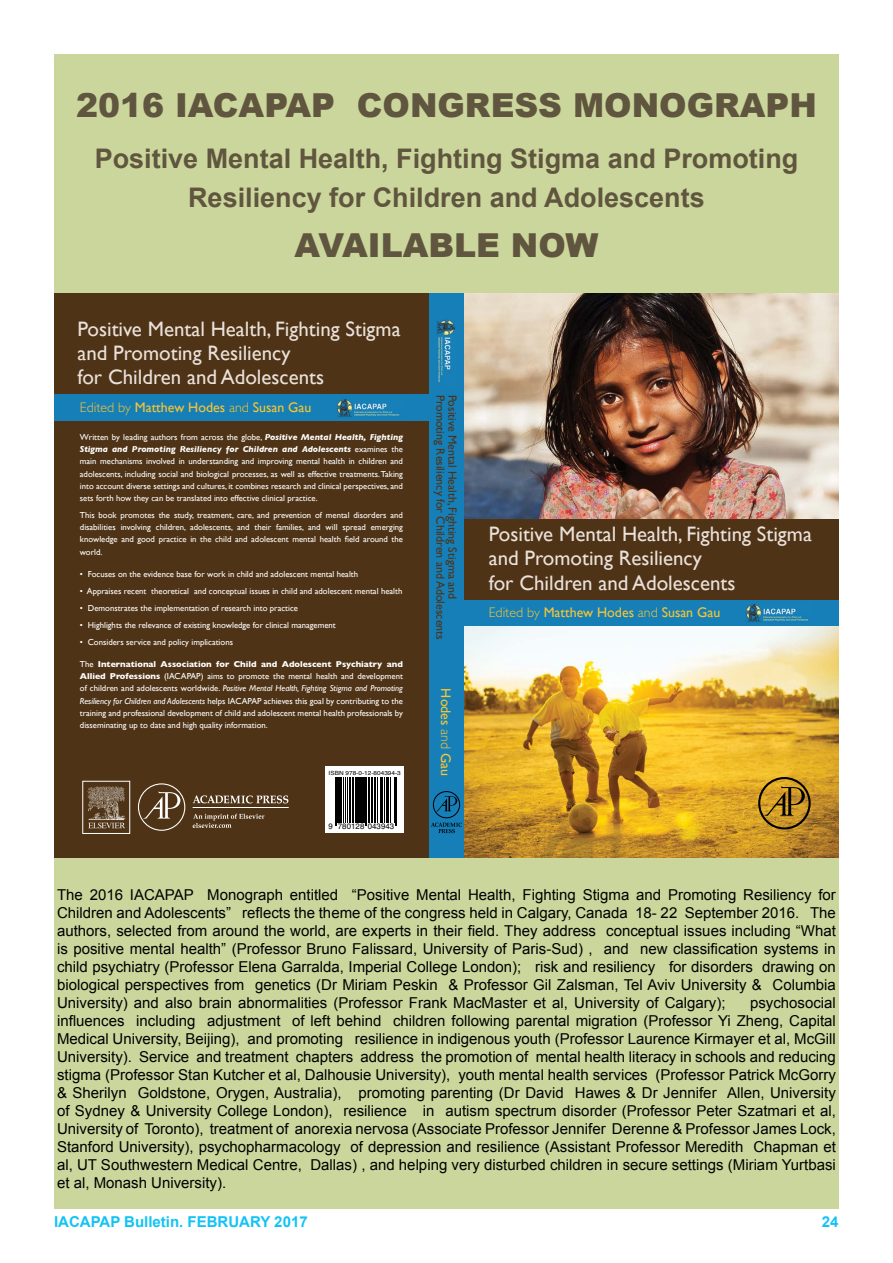
<style>
.page{position:relative;width:893px;height:1263px;background:#fff}
.page>*{position:absolute;margin:0;border:0;box-sizing:border-box;transform-origin:0 0}
.t1{font:900 33px "Arial";color:#60553e}
.t2{font:700 27px/39.6px "Arial";color:#60553e;text-align:center}
.t3{font:20.85px/24.3px "Gill Sans";color:#eae1da}
.t4{font:15px/18px "Arial";color:#000;text-align:justify}
.t5{font:700 15px "Arial";color:#12c3f4}
.t6{font:13.95px "Gill Sans";color:#f9c530}
.t7{font:11.85px "Gill Sans";color:#4f3316}
.t8{font:8.7px/12.1px "Gill Sans";color:#fff;text-align:justify}
.t9{font:7.95px "Helvetica";letter-spacing:.01em;color:#000}
.t10{font:5.7px "Helvetica";color:#000;scale:1.13 1}
.s1{font-weight:300}
.s2{font-weight:700;font-style:italic}
.s3{font-weight:700}
.s4{font-style:italic}
</style>
<div class="page">
<div style="left:54px;top:54px;width:785px;height:1155px;background:#cbd69c"></div>
<div style="left:412px;top:293px;width:63px;height:565px;background:#167fb8"></div>
<div style="left:464px;top:318px;width:375px;height:443px;background:#4f3316"></div>
<div style="left:54px;top:293px;width:375px;height:565px;background:#4f3316"></div>
<div style="left:464px;top:600px;width:375px;height:114px;background:#167fb8"></div>
<div style="left:54px;top:395px;width:375px;height:26px;background:#167fb8"></div>
<img style="left:745px;top:603px;width:64px;height:20px">
<img style="left:336px;top:398px;width:64px;height:19px">
<img style="left:436px;top:319px;width:20px;height:64px">
<img style="left:464px;top:293px;width:375px;height:226px">
<img style="left:464px;top:627px;width:375px;height:231px">
<div style="left:325px;top:766px;width:79px;height:67px;background:#fff"></div>
<hr style="left:335px;top:777px;width:1px;height:49px;background:#000">
<hr style="left:336px;top:777px;width:1px;height:49px;background:#000">
<hr style="left:338px;top:777px;width:2px;height:46px;background:#000">
<hr style="left:340px;top:777px;width:2px;height:46px;background:#000">
<hr style="left:344px;top:777px;width:1px;height:46px;background:#000">
<hr style="left:346px;top:777px;width:1px;height:46px;background:#000">
<hr style="left:347px;top:777px;width:1px;height:46px;background:#000">
<hr style="left:349px;top:777px;width:2px;height:46px;background:#000">
<hr style="left:352px;top:777px;width:1px;height:46px;background:#000">
<hr style="left:355px;top:777px;width:1px;height:46px;background:#000">
<hr style="left:357px;top:777px;width:1px;height:46px;background:#000">
<hr style="left:358px;top:777px;width:2px;height:46px;background:#000">
<hr style="left:360px;top:777px;width:2px;height:46px;background:#000">
<hr style="left:362px;top:777px;width:2px;height:46px;background:#000">
<hr style="left:365px;top:777px;width:1px;height:49px;background:#000">
<hr style="left:366px;top:777px;width:1px;height:49px;background:#000">
<hr style="left:368px;top:777px;width:2px;height:46px;background:#000">
<hr style="left:371px;top:777px;width:1px;height:46px;background:#000">
<hr style="left:372px;top:777px;width:1px;height:46px;background:#000">
<hr style="left:374px;top:777px;width:1px;height:46px;background:#000">
<hr style="left:377px;top:777px;width:1px;height:46px;background:#000">
<hr style="left:380px;top:777px;width:1px;height:46px;background:#000">
<hr style="left:381px;top:777px;width:2px;height:46px;background:#000">
<hr style="left:384px;top:777px;width:1px;height:46px;background:#000">
<hr style="left:386px;top:777px;width:1px;height:46px;background:#000">
<hr style="left:387px;top:777px;width:2px;height:46px;background:#000">
<hr style="left:390px;top:777px;width:1px;height:46px;background:#000">
<hr style="left:394px;top:777px;width:1px;height:46px;background:#000">
<hr style="left:395px;top:777px;width:1px;height:49px;background:#000">
<hr style="left:396px;top:777px;width:1px;height:49px;background:#000">
<svg style="left:193px;top:795px;width:95px;height:8px"></svg>
<hr style="left:193px;top:807px;width:96px;height:1px;background:#fff">
<div style="left:138px;top:783px;width:47px;height:48px;border:1px solid #fff;border-radius:50%"></div>
<svg style="left:143px;top:791px;width:38px;height:27px"></svg>
<svg style="left:87px;top:786px;width:39px;height:42px"></svg>
<div style="left:83px;top:781px;width:47px;height:53px;border:1px solid #fff"></div>
<svg style="left:193px;top:814px;width:71px;height:14px"></svg>
<div style="left:758px;top:777px;width:53px;height:52px;border:2px solid #000;border-radius:50%"></div>
<svg style="left:765px;top:786px;width:40px;height:30px"></svg>
<div style="left:433px;top:791px;width:27px;height:27px;border:1px solid #000;border-radius:50%"></div>
<svg style="left:436px;top:796px;width:21px;height:15px"></svg>
<svg style="left:431px;top:823px;width:31px;height:10px"></svg>
<p class="t1" style="left:76px;top:81px;width:742px">2016 IACAPAP CONGRESS MONOGRAPH</p>
<p class="t2" style="left:95px;top:139px;width:705px">Positive Mental Health, Fighting Stigma and Promoting<br>Resiliency for Children and Adolescents</p>
<p class="t1" style="left:295px;top:222px;width:305px">AVAILABLE NOW</p>
<p class="t3" style="left:77px;top:316px;width:325px">Positive Mental Health, Fighting Stigma and Promoting Resiliency<br>for Children and Adolescents</p>
<p class="t6" style="left:80px;top:399px;width:233px"><span class="s1">Edited by</span> Matthew Hodes <span class="s1">and</span> Susan Gau</p>
<p class="t8" style="left:80px;top:431px;width:325px">Written by leading authors from across the globe, <span class="s2">Positive Mental Health, Fighting Stigma and Promoting Resiliency for Children and Adolescents</span> examines the main mechanisms involved in understanding and improving mental health in children and adolescents, including social and biological processes, as well as effective treatments. Taking into account diverse settings and cultures, it combines research and clinical perspectives, and sets forth how they can be translated into effective clinical practice.</p>
<p class="t8" style="left:80px;top:509px;width:325px">This book promotes the study, treatment, care, and prevention of mental disorders and disabilities involving children, adolescents, and their families, and will spread emerging knowledge and good practice in the child and adolescent mental health field around the world.</p>
<p class="t8" style="left:80px;top:567px;width:280px">• Focuses on the evidence base for work in child and adolescent mental health</p>
<p class="t8" style="left:80px;top:585px;width:324px">• Appraises recent theoretical and conceptual issues in child and adolescent mental health</p>
<p class="t8" style="left:80px;top:602px;width:220px">• Demonstrates the implementation of research into practice</p>
<p class="t8" style="left:80px;top:619px;width:257px">• Highlights the relevance of existing knowledge for clinical management</p>
<p class="t8" style="left:80px;top:636px;width:155px">• Considers service and policy implications</p>
<p class="t8" style="left:80px;top:658px;width:325px">The <span class="s3">International Association for Child and Adolescent Psychiatry and Allied Professions</span> (IACAPAP) aims to promote the mental health and development of children and adolescents worldwide. <span class="s4">Positive Mental Health, Fighting Stigma and Promoting Resiliency for Children and Adolescents</span> helps IACAPAP achieves this goal by contributing to the training and professional development of child and adolescent mental health professionals by disseminating up to date and high quality information.</p>
<p class="t10" style="left:329px;top:768px;width:65px">ISBN 978-0-12-804394-3</p>
<p class="t9" style="left:329px;top:820px;width:67px">9 780128 043943</p>
<p class="t7" style="left:448px;top:395px;width:247px;rotate:90deg">Promoting Resiliency for Children and Adolescents</p>
<p class="t7" style="left:459px;top:395px;width:206px;rotate:90deg">Positive Mental Health, Fighting Stigma and</p>
<p class="t6" style="left:454px;top:688px;width:89px;rotate:90deg">Hodes <span class="s1">and</span> Gau</p>
<p class="t3" style="left:489px;top:522px;width:325px">Positive Mental Health, Fighting Stigma and Promoting Resiliency<br>for Children and Adolescents</p>
<p class="t6" style="left:489px;top:604px;width:233px"><span class="s1">Edited by</span> Matthew Hodes <span class="s1">and</span> Susan Gau</p>
<p class="t4" style="left:57px;top:886px;width:780px">The 2016 IACAPAP Monograph entitled “Positive Mental Health, Fighting Stigma and Promoting Resiliency for Children and Adolescents” reflects the theme of the congress held in Calgary, Canada 18- 22 September 2016. The authors, selected from around the world, are experts in their field. They address conceptual issues including “What is positive mental health” (Professor Bruno Falissard, University of Paris-Sud) , and new classification systems in child psychiatry (Professor Elena Garralda, Imperial College London); risk and resiliency for disorders drawing on biological perspectives from genetics (Dr Miriam Peskin &amp; Professor Gil Zalsman, Tel Aviv University &amp; Columbia University) and also brain abnormalities (Professor Frank MacMaster et al, University of Calgary);</p>
<p class="t4" style="left:57px;top:994px;width:780px;text-indent:693px">psychosocial influences including adjustment of left behind children following parental migration (Professor Yi Zheng, Capital Medical University, Beijing), and promoting resilience in indigenous youth (Professor Laurence Kirmayer et al, McGill University). Service and treatment chapters address the promotion of mental health literacy in schools and reducing stigma (Professor Stan Kutcher et al, Dalhousie University), youth mental health services (Professor Patrick McGorry &amp; Sherilyn Goldstone, Orygen, Australia), promoting parenting (Dr David Hawes &amp; Dr Jennifer Allen, University of Sydney &amp; University College London), resilience in autism spectrum disorder (Professor Peter Szatmari et al, University of Toronto), treatment of anorexia nervosa (Associate Professor Jennifer Derenne &amp; Professor James Lock, Stanford University), psychopharmacology of depression and resilience (Assistant Professor Meredith Chapman et al, UT Southwestern Medical Centre, Dallas) , and helping very disturbed children in secure settings (Miriam Yurtbasi et al, Monash University).</p>
<p class="t5" style="left:54px;top:1212px;width:255px">IACAPAP Bulletin. FEBRUARY 2017</p>
<p class="t5" style="left:822px;top:1212px;width:18px">24</p>
</div>
